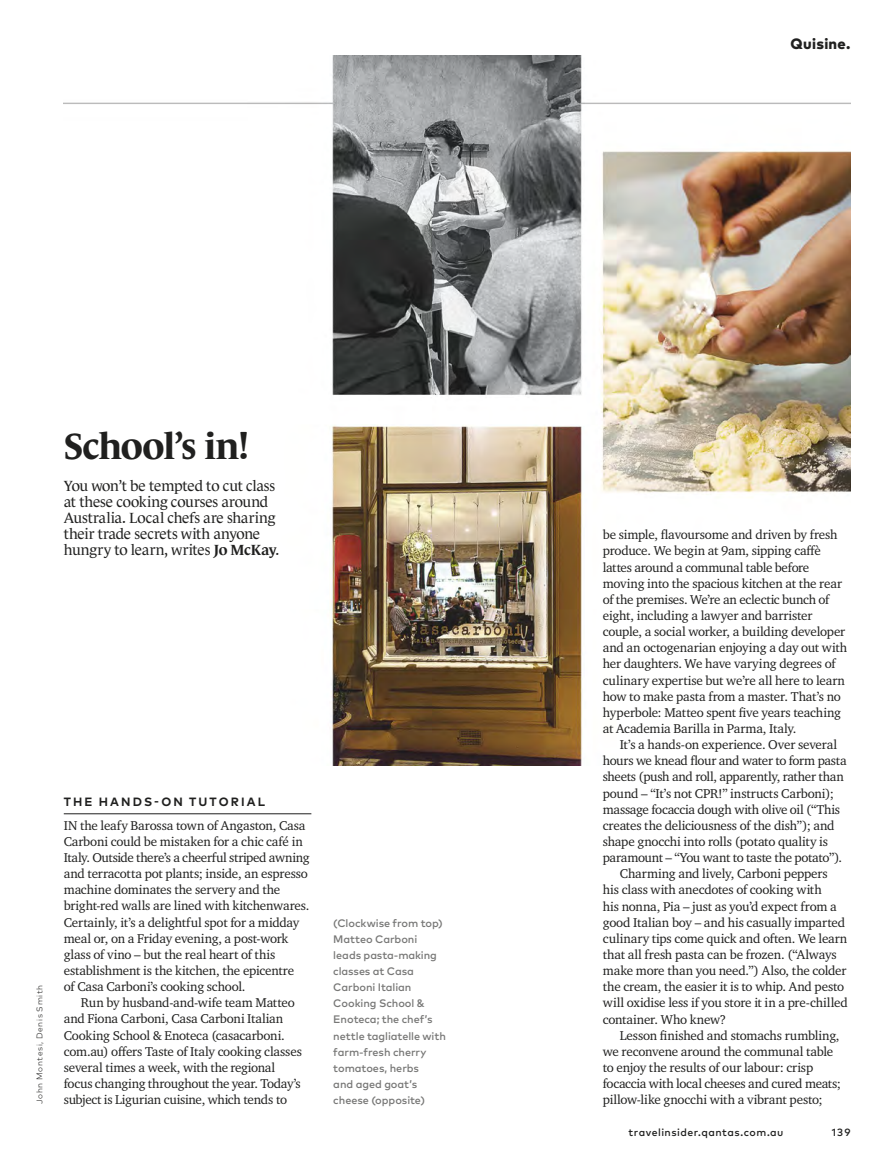
<style>
.page{position:relative;width:893px;height:1170px;background:#fff}
.page>*{position:absolute;margin:0;border:0;box-sizing:border-box;transform-origin:0 0}
.t1{font:700 37.2px "Le Monde Journal Pro";letter-spacing:-.02em;color:#20201f}
.t2{font:15px/16.2px "Le Monde Journal Pro";letter-spacing:-.015em;color:#20201f}
.t3{font:800 15px "Mark Pro";letter-spacing:.02em;color:#20201f}
.t4{font:13.2px/16.2px "Charter BT Pro";letter-spacing:-.015em;color:#20201f}
.t5{font:700 12px "Mark Pro";letter-spacing:.175em;color:#20201f}
.t6{font:500 10.8px/16.2px "Mark Pro";letter-spacing:-.005em;color:#777776}
.t7{font:500 10.5px "Mark Pro";letter-spacing:.045em;color:#20201f}
.t8{font:300 8.25px "Mark Pro";letter-spacing:.075em;color:#20201f}
.s1{font-weight:600;font-stretch:expanded}
</style>
<div class="page">
<img style="left:64px;top:55px;width:786px;height:710px">
<hr style="left:64px;top:813px;width:247px;height:1px;background:#20201f">
<h1 class="t1" style="left:64px;top:424px;width:187px">School’s in!</h1>
<p class="t2" style="left:64px;top:479px;width:217px">You won’t be tempted to cut class at these cooking courses around<br>Australia. Local chefs are sharing their trade secrets with anyone hungry to learn, writes <span class="s1">Jo McKay</span>.</p>
<p class="t8" style="left:35px;top:1103px;width:120px;rotate:-90deg">John Montesi, Denis Smith</p>
<p class="t5" style="left:64px;top:794px;width:203px">THE HANDS-ON TUTORIAL</p>
<p class="t4" style="left:64px;top:818px;width:247px">IN the leafy Barossa town of Angaston, Casa Carboni could be mistaken for a chic café in Italy. Outside there’s a cheerful striped awning and terracotta pot plants; inside, an espresso machine dominates the servery and the bright-red walls are lined with kitchenwares.<br>Certainly, it’s a delightful spot for a midday meal or, on a Friday evening, a post-work glass of vino – but the real heart of this establishment is the kitchen, the epicentre<br>of Casa Carboni’s cooking school.</p>
<p class="t4" style="left:64px;top:995px;width:240px;text-indent:17px">Run by husband-and-wife team Matteo and Fiona Carboni, Casa Carboni Italian Cooking School &amp; Enoteca (casacarboni. com.au) offers Taste of Italy cooking classes several times a week, with the regional focus changing throughout the year. Today’s subject is Ligurian cuisine, which tends to</p>
<p class="t6" style="left:333px;top:915px;width:114px">(Clockwise from top)<br>Matteo Carboni leads pasta-making classes at Casa<br>Carboni Italian<br>Cooking School &amp;<br>Enoteca; the chef’s nettle tagliatelle with farm-fresh cherry tomatoes, herbs<br>and aged goat’s</p>
<p class="t6" style="left:333px;top:1093px;width:93px">cheese (opposite)</p>
<p class="t3" style="left:791px;top:35px;width:61px">Quisine.</p>
<p class="t4" style="left:603px;top:527px;width:246px">be simple, flavoursome and driven by fresh produce. We begin at 9am, sipping caffè lattes around a communal table before moving into the spacious kitchen at the rear of the premises. We’re an eclectic bunch of eight, including a lawyer and barrister couple, a social worker, a building developer and an octogenarian enjoying a day out with her daughters. We have varying degrees of culinary expertise but we’re all here to learn how to make pasta from a master. That’s no hyperbole: Matteo spent five years teaching at Academia Barilla in Parma, Italy.</p>
<p class="t4" style="left:620px;top:737px;width:219px">It’s a hands-on experience. Over several</p>
<p class="t4" style="left:603px;top:753px;width:245px">hours we knead flour and water to form pasta</p>
<p class="t4" style="left:603px;top:769px;width:243px">sheets (push and roll, apparently, rather than</p>
<p class="t4" style="left:603px;top:786px;width:233px">pound – “It’s not CPR!” instructs Carboni);</p>
<p class="t4" style="left:603px;top:802px;width:239px">massage focaccia dough with olive oil (“This</p>
<p class="t4" style="left:603px;top:818px;width:233px">creates the deliciousness of the dish”); and</p>
<p class="t4" style="left:603px;top:834px;width:227px">shape gnocchi into rolls (potato quality is</p>
<p class="t4" style="left:603px;top:850px;width:241px">paramount – “You want to taste the potato”).</p>
<p class="t4" style="left:620px;top:866px;width:209px">Charming and lively, Carboni peppers</p>
<p class="t4" style="left:603px;top:882px;width:221px">his class with anecdotes of cooking with</p>
<p class="t4" style="left:603px;top:898px;width:235px">his nonna, Pia – just as you’d expect from a</p>
<p class="t4" style="left:603px;top:915px;width:244px">good Italian boy – and his casually imparted</p>
<p class="t4" style="left:603px;top:931px;width:246px">culinary tips come quick and often. We learn</p>
<p class="t4" style="left:603px;top:947px;width:235px">that all fresh pasta can be frozen. (“Always</p>
<p class="t4" style="left:603px;top:963px;width:245px">make more than you need.”) Also, the colder</p>
<p class="t4" style="left:603px;top:979px;width:243px">the cream, the easier it is to whip. And pesto</p>
<p class="t4" style="left:603px;top:995px;width:246px">will oxidise less if you store it in a pre-chilled</p>
<p class="t4" style="left:603px;top:1011px;width:125px">container. Who knew?</p>
<p class="t4" style="left:620px;top:1028px;width:221px">Lesson finished and stomachs rumbling,</p>
<p class="t4" style="left:603px;top:1044px;width:232px">we reconvene around the communal table</p>
<p class="t4" style="left:603px;top:1060px;width:212px">to enjoy the results of our labour: crisp</p>
<p class="t4" style="left:603px;top:1076px;width:240px">focaccia with local cheeses and cured meats;</p>
<p class="t4" style="left:603px;top:1092px;width:221px">pillow-like gnocchi with a vibrant pesto;</p>
<p class="t7" style="left:629px;top:1128px;width:156px">travelinsider.qantas.com.au</p>
<p class="t7" style="left:832px;top:1128px;width:20px">139</p>
</div>
